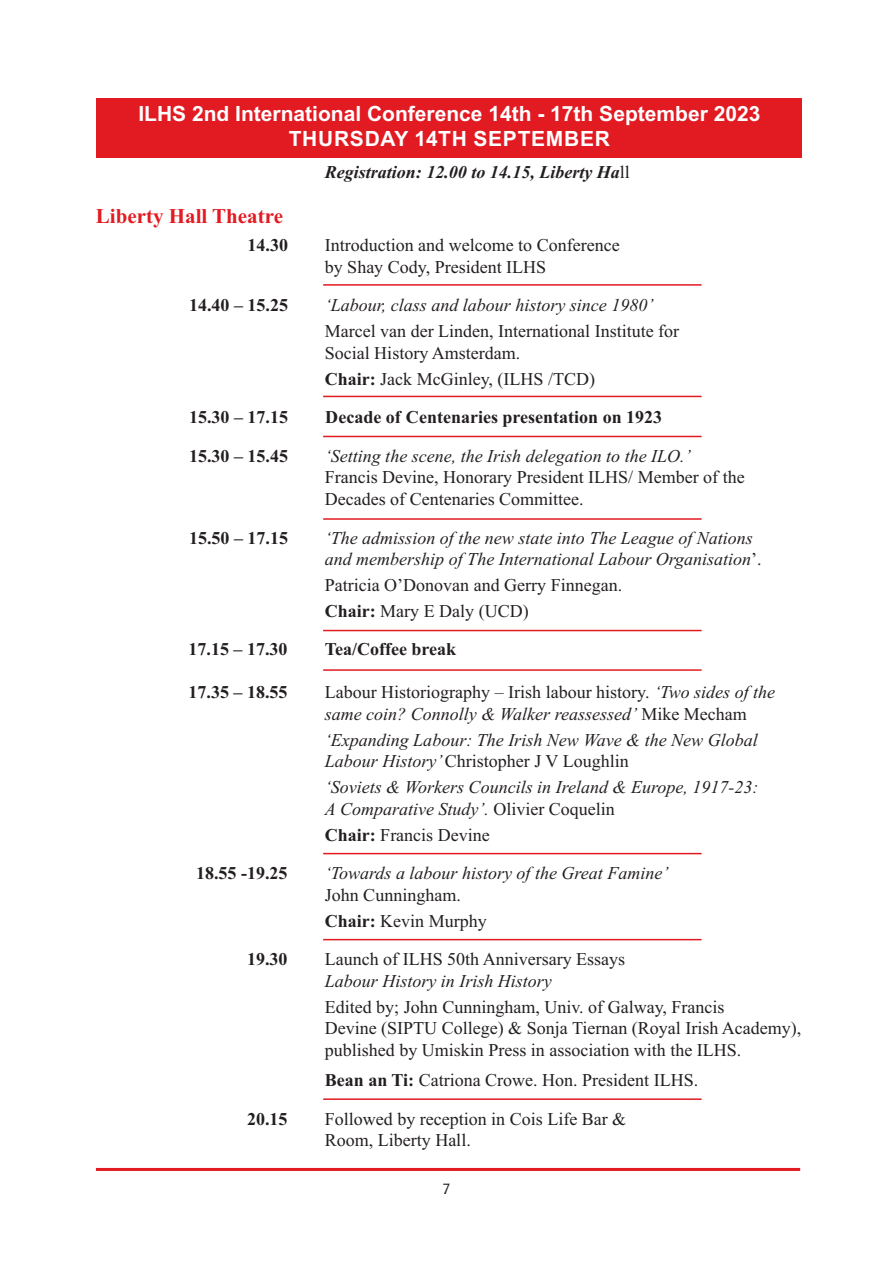
<style>
.page{position:relative;width:893px;height:1263px;background:#fff}
.page>*{position:absolute;margin:0;border:0;box-sizing:border-box;transform-origin:0 0}
.t1{font:700 21px "Arial";color:#fff}
.t2{font:700 21px "Arial";letter-spacing:.035em;color:#fff}
.t3{font:700 21px "Times New Roman";color:#e21a21}
.t4{font:18px/21.6px "Times New Roman";color:#231f20}
.t5{font:italic 18px/21.6px "Times New Roman";color:#231f20}
.t6{font:700 18px "Times New Roman";color:#231f20}
.t7{font:italic 700 18px "Times New Roman";color:#231f20}
.t8{font:15px "Dax";color:#231f20}
.s1{font-weight:400;font-style:normal}
.s2{font-weight:700}
.s3{font-style:italic}
.s4{font-style:normal}
</style>
<div class="page">
<hr style="left:96px;top:1168px;width:704px;height:3px;background:#e21a21">
<div style="left:97px;top:98px;width:705px;height:60px;background:#e21a21"></div>
<hr style="left:323px;top:284px;width:379px;height:2px;background:#e21a21">
<hr style="left:323px;top:396px;width:379px;height:1px;background:#e21a21">
<hr style="left:323px;top:436px;width:379px;height:1px;background:#e21a21">
<hr style="left:323px;top:518px;width:379px;height:2px;background:#e21a21">
<hr style="left:323px;top:630px;width:379px;height:1px;background:#e21a21">
<hr style="left:323px;top:669px;width:379px;height:2px;background:#e21a21">
<hr style="left:323px;top:853px;width:379px;height:1px;background:#e21a21">
<hr style="left:323px;top:939px;width:379px;height:1px;background:#e21a21">
<hr style="left:323px;top:1098px;width:379px;height:2px;background:#e21a21">
<p class="t1" style="left:138px;top:101px;width:623px">ILHS 2nd International Conference 14th - 17th September 2023</p>
<p class="t2" style="left:289px;top:126px;width:323px">THURSDAY 14TH SEPTEMBER</p>
<p class="t7" style="left:325px;top:166px;width:307px">Registration: 12.00 to 14.15, Liberty Ha<span class="s1">ll</span></p>
<p class="t3" style="left:96px;top:209px;width:189px">Liberty Hall Theatre</p>
<p class="t6" style="left:248px;top:239px;width:42px">14.30</p>
<p class="t4" style="left:325px;top:236px;width:296px">Introduction and welcome to Conference by Shay Cody, President ILHS</p>
<p class="t6" style="left:189px;top:299px;width:100px">14.40 – 15.25</p>
<p class="t5" style="left:325px;top:296px;width:330px">‘Labour, class and labour history since 1980’</p>
<p class="t4" style="left:325px;top:322px;width:356px">Marcel van der Linden, International Institute for<br>Social History Amsterdam.</p>
<p class="t4" style="left:325px;top:369px;width:272px"><span class="s2">Chair:</span> Jack McGinley, (ILHS /TCD)</p>
<p class="t6" style="left:189px;top:411px;width:100px">15.30 – 17.15</p>
<p class="t6" style="left:325px;top:411px;width:339px">Decade of Centenaries presentation on 1923</p>
<p class="t6" style="left:189px;top:450px;width:100px">15.30 – 15.45</p>
<p class="t4" style="left:325px;top:447px;width:421px"><span class="s3">‘Setting the scene, the Irish delegation to the ILO.’<br></span>Francis Devine, Honorary President ILHS/ Member of the<br>Decades of Centenaries Committee.</p>
<p class="t6" style="left:189px;top:532px;width:100px">15.50 – 17.15</p>
<p class="t5" style="left:325px;top:528px;width:438px">‘The admission of the new state into The League of Nations and membership of The International Labour Organisation<span class="s4">’.</span></p>
<p class="t4" style="left:325px;top:576px;width:299px">Patricia O’Donovan and Gerry Finnegan.</p>
<p class="t4" style="left:325px;top:602px;width:205px"><span class="s2">Chair:</span> Mary E Daly (UCD)</p>
<p class="t6" style="left:189px;top:643px;width:100px">17.15 – 17.30</p>
<p class="t6" style="left:325px;top:643px;width:133px">Tea/Coffee break</p>
<p class="t6" style="left:189px;top:686px;width:100px">17.35 – 18.55</p>
<p class="t4" style="left:325px;top:683px;width:452px">Labour Historiography – Irish labour history. <span class="s3">‘Two sides of the same coin? Connolly &amp; Walker reassessed’</span> Mike Mecham</p>
<p class="t5" style="left:325px;top:731px;width:434px">‘Expanding Labour: The Irish New Wave &amp; the New Global<br>Labour History’ <span class="s4">Christopher J V Loughlin</span></p>
<p class="t5" style="left:325px;top:778px;width:435px">‘Soviets &amp; Workers Councils in Ireland &amp; Europe, 1917-23:<br>A Comparative Study’. <span class="s4">Olivier Coquelin</span></p>
<p class="t4" style="left:325px;top:826px;width:166px"><span class="s2">Chair:</span> Francis Devine</p>
<p class="t6" style="left:196px;top:867px;width:93px">18.55 -19.25</p>
<p class="t5" style="left:325px;top:864px;width:345px">‘Towards a labour history of the Great Famine’<br><span class="s4">John Cunningham.</span></p>
<p class="t4" style="left:325px;top:912px;width:163px"><span class="s2">Chair:</span> Kevin Murphy</p>
<p class="t6" style="left:247px;top:953px;width:42px">19.30</p>
<p class="t4" style="left:325px;top:950px;width:302px">Launch of ILHS 50th Anniversary Essays<br><span class="s3">Labour History in Irish History</span></p>
<p class="t4" style="left:325px;top:998px;width:478px">Edited by; John Cunningham, Univ. of Galway, Francis<br>Devine (SIPTU College) &amp; Sonja Tiernan (Royal Irish Academy), published by Umiskin Press in association with the ILHS.</p>
<p class="t4" style="left:325px;top:1071px;width:375px"><span class="s2">Bean an Ti:</span> Catriona Crowe. Hon. President ILHS.</p>
<p class="t6" style="left:247px;top:1113px;width:42px">20.15</p>
<p class="t4" style="left:325px;top:1110px;width:303px">Followed by reception in Cois Life Bar &amp;<br>Room, Liberty Hall.</p>
<p class="t8" style="left:442px;top:1182px;width:9px">7</p>
</div>
